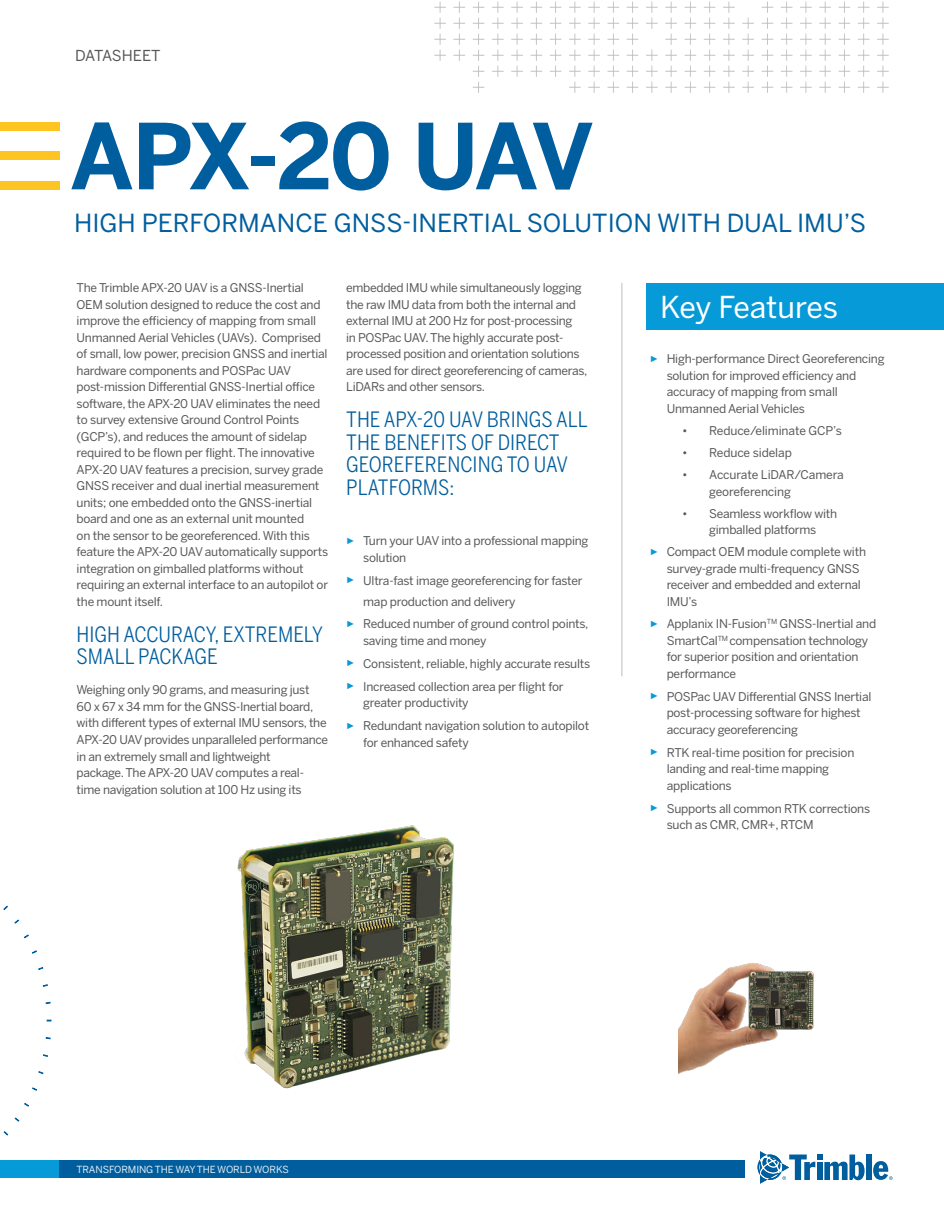
<style>
.page{position:relative;width:944px;height:1214px;background:#fff}
.page>*{position:absolute;margin:0;border:0;box-sizing:border-box;transform-origin:0 0}
.BlueMain{font:700 90px "Benton Sans";letter-spacing:-.045em;color:#005e9e}
.KeyFeaturesHeader1{font:30px "Benton Sans";letter-spacing:-.01em;color:#fff}
.BlueMainSub_caps{font:24.75px "Benton Sans";color:#005e9e}
.KeyFeaturesHeader2{font:21px/22.5px "Benton Sans Condensed";color:#005e9e}
.Header1_caps{font:21px/22.5px "Benton Sans Condensed";color:#005e9e}
.t1{font:15px "Benton Sans";letter-spacing:-.01em;color:#57585a}
.BodyTextFront{font:12px/16.5px "Benton Sans";letter-spacing:-.02em;color:#57585a}
.t2{font:9.75px "Benton Sans";letter-spacing:-.01em;color:#fff}
.s1{font-family:"Benton Sans";font-size:18px}
.s2{font-family:"Arial";font-size:9px;color:#069ad9}
</style>
<div class="page">
<svg style="left:434px;top:1px;width:454px;height:92px"></svg>
<div style="left:0;top:122px;width:59px;height:9px;background:#fec422"></div>
<div style="left:0;top:152px;width:59px;height:8px;background:#fec422"></div>
<div style="left:0;top:181px;width:59px;height:8px;background:#fec422"></div>
<div style="left:866px;top:1154px;width:5px;height:26px;background:#005e9e"></div>
<svg style="left:757px;top:1151px;width:107px;height:32px"></svg>
<svg style="left:873px;top:1161px;width:19px;height:18px"></svg>
<div style="left:0;top:1160px;width:742px;height:17px;background:#069ad9"></div>
<div style="left:59px;top:1160px;width:686px;height:17px;background:#005e9e"></div>
<img style="left:237px;top:825px;width:217px;height:264px">
<div style="left:646px;top:283px;width:298px;height:47px;background:#069ad9"></div>
<hr style="left:621px;top:283px;width:1px;height:393px;background:#d4d3d3">
<svg style="left:45px;top:1037px;width:6px;height:2px"></svg>
<svg style="left:43px;top:1054px;width:5px;height:3px"></svg>
<svg style="left:38px;top:1071px;width:6px;height:3px"></svg>
<svg style="left:32px;top:1087px;width:5px;height:4px"></svg>
<svg style="left:24px;top:1103px;width:5px;height:4px"></svg>
<svg style="left:14px;top:1117px;width:6px;height:4px"></svg>
<svg style="left:3px;top:1131px;width:6px;height:4px"></svg>
<svg style="left:3px;top:905px;width:5px;height:5px"></svg>
<svg style="left:14px;top:919px;width:5px;height:5px"></svg>
<svg style="left:24px;top:934px;width:5px;height:4px"></svg>
<svg style="left:32px;top:950px;width:5px;height:4px"></svg>
<svg style="left:38px;top:967px;width:5px;height:3px"></svg>
<svg style="left:43px;top:984px;width:5px;height:3px"></svg>
<svg style="left:45px;top:1001px;width:6px;height:3px"></svg>
<img style="left:678px;top:962px;width:136px;height:112px">
<p class="t1" style="left:75px;top:47px;width:87px">DATASHEET</p>
<p class="BlueMain" style="left:70px;top:100px;width:526px">APX-20 UAV</p>
<p class="BlueMainSub_caps" style="left:74px;top:208px;width:793px">HIGH PERFORMANCE GNSS-INERTIAL SOLUTION WITH DUAL IMU’S</p>
<p class="BodyTextFront" style="left:77px;top:280px;width:253px">The Trimble APX-20 UAV is a GNSS-Inertial OEM solution designed to reduce the cost and improve the efficiency of mapping from small Unmanned Aerial Vehicles (UAVs). Comprised of small, low power, precision GNSS and inertial hardware components and POSPac UAV post-mission Differential GNSS-Inertial office software, the APX-20 UAV eliminates the need to survey extensive Ground Control Points (GCP’s), and reduces the amount of sidelap required to be flown per flight. The innovative APX-20 UAV features a precision, survey grade GNSS receiver and dual inertial measurement units; one embedded onto the GNSS-inertial board and one as an external unit mounted<br>on the sensor to be georeferenced. With this feature the APX-20 UAV automatically supports integration on gimballed platforms without requiring an external interface to an autopilot or the mount itself.</p>
<p class="Header1_caps" style="left:77px;top:623px;width:248px">HIGH ACCURACY, EXTREMELY<br>SMALL PACKAGE</p>
<p class="BodyTextFront" style="left:77px;top:682px;width:253px">Weighing only 90 grams, and measuring just<br>60 x 67 x 34 mm for the GNSS-Inertial board, with different types of external IMU sensors, the APX-20 UAV provides unparalleled performance in an extremely small and lightweight<br>package. The APX-20 UAV computes a real&shy;time navigation solution at 100 Hz using its</p>
<p class="BodyTextFront" style="left:346px;top:280px;width:243px">embedded IMU while simultaneously logging the raw IMU data from both the internal and external IMU at 200 Hz for post-processing<br>in POSPac UAV. The highly accurate post&shy;processed position and orientation solutions are used for direct georeferencing of cameras, LiDARs and other sensors.</p>
<p class="KeyFeaturesHeader2" style="left:346px;top:408px;width:243px">THE APX-20 UAV BRINGS ALL<br>THE BENEFITS OF DIRECT<br>GEOREFERENCING TO UAV<br>PLATFORMS<span class="s1">:</span></p>
<p class="BodyTextFront" style="left:363px;top:532px;width:227px;text-indent:-17px"><span class="s2">►</span> Turn your UAV into a professional mapping solution</p>
<p class="BodyTextFront" style="left:363px;top:570px;width:221px;line-height:21px;text-indent:-17px"><span class="s2">►</span> Ultra-fast image georeferencing for faster map production and delivery</p>
<p class="BodyTextFront" style="left:363px;top:616px;width:227px;text-indent:-17px"><span class="s2">►</span> Reduced number of ground control points, saving time and money</p>
<p class="BodyTextFront" style="left:346px;top:655px;width:245px"><span class="s2">►</span> Consistent, reliable, highly accurate results</p>
<p class="BodyTextFront" style="left:363px;top:678px;width:202px;text-indent:-17px"><span class="s2">►</span> Increased collection area per flight for greater productivity</p>
<p class="BodyTextFront" style="left:363px;top:717px;width:227px;text-indent:-17px"><span class="s2">►</span> Redundant navigation solution to autopilot for enhanced safety</p>
<p class="KeyFeaturesHeader1" style="left:660px;top:289px;width:179px">Key Features</p>
<p class="BodyTextFront" style="left:666px;top:350px;width:219px;text-indent:-17px"><span class="s2">►</span> High-performance Direct Georeferencing solution for improved efficiency and accuracy of mapping from small Unmanned Aerial Vehicles</p>
<p class="BodyTextFront" style="left:682px;top:423px;width:161px">• Reduce/eliminate GCP’s</p>
<p class="BodyTextFront" style="left:682px;top:445px;width:111px">• Reduce sidelap</p>
<p class="BodyTextFront" style="left:709px;top:466px;width:136px;text-indent:-27px">• Accurate LiDAR/Camera georeferencing</p>
<p class="BodyTextFront" style="left:682px;top:505px;width:157px;text-align:center">• Seamless workflow with gimballed platforms</p>
<p class="BodyTextFront" style="left:666px;top:543px;width:201px;text-indent:-17px"><span class="s2">►</span> Compact OEM module complete with survey-grade multi-frequency GNSS receiver and embedded and external<br>IMU’s</p>
<p class="BodyTextFront" style="left:666px;top:616px;width:211px;text-indent:-17px"><span class="s2">►</span> Applanix IN-Fusion<sup>TM</sup> GNSS-Inertial and SmartCal<sup>TM</sup> compensation technology for superior position and orientation performance</p>
<p class="BodyTextFront" style="left:666px;top:688px;width:206px;text-indent:-17px"><span class="s2">►</span> POSPac UAV Differential GNSS Inertial post-processing software for highest accuracy georeferencing</p>
<p class="BodyTextFront" style="left:666px;top:744px;width:189px;text-indent:-17px"><span class="s2">►</span> RTK real-time position for precision landing and real-time mapping applications</p>
<p class="BodyTextFront" style="left:666px;top:800px;width:205px;text-indent:-17px"><span class="s2">►</span> Supports all common RTK corrections such as CMR, CMR+, RTCM</p>
<p class="t2" style="left:77px;top:1163px;width:214px">TRANSFORMING THE WAY THE WORLD WORKS</p>
</div>
